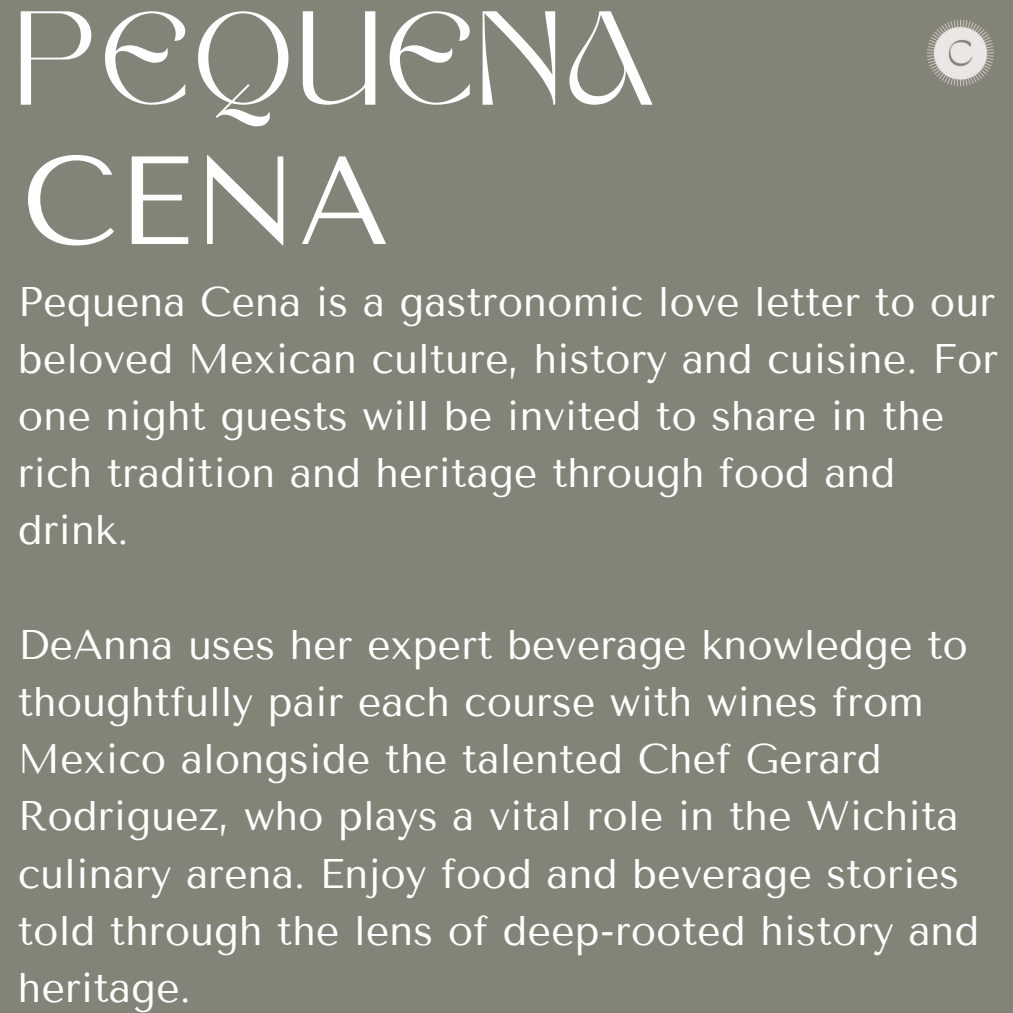
<style>
.page{position:relative;width:1013px;height:1013px;background:#fff}
.page>*{position:absolute;margin:0;border:0;box-sizing:border-box;transform-origin:0 0}
.t1{font:125px "Tenor Sans";color:#fff}
.t2{font:124.5px "KENAO";color:#fff}
.t3{font:41.25px/57.2px "Tenor Sans";color:#fff}
</style>
<div class="page">
<div style="left:0;top:0;width:1012px;height:1012px;background:#838377"></div>
<img style="left:927px;top:19px;width:67px;height:68px">
<h1 class="t2" style="left:21px;top:11px;width:643px">PEQUENA</h1>
<p class="t1" style="left:22px;top:129px;width:369px">CENA</p>
<p class="t3" style="left:18px;top:273px;width:981px;text-align:justify">Pequena Cena is a gastronomic love letter to our beloved Mexican culture, history and cuisine. For one night guests will be invited to share in the</p>
<p class="t3" style="left:18px;top:444px;width:879px">rich tradition and heritage through food and drink.</p>
<p class="t3" style="left:18px;top:616px;width:951px">DeAnna uses her expert beverage knowledge to</p>
<p class="t3" style="left:18px;top:673px;width:963px">thoughtfully pair each course with wines from Mexico alongside the talented Chef Gerard Rodriguez, who plays a vital role in the Wichita culinary arena. Enjoy food and beverage stories told through the lens of deep-rooted history and heritage.</p>
</div>
